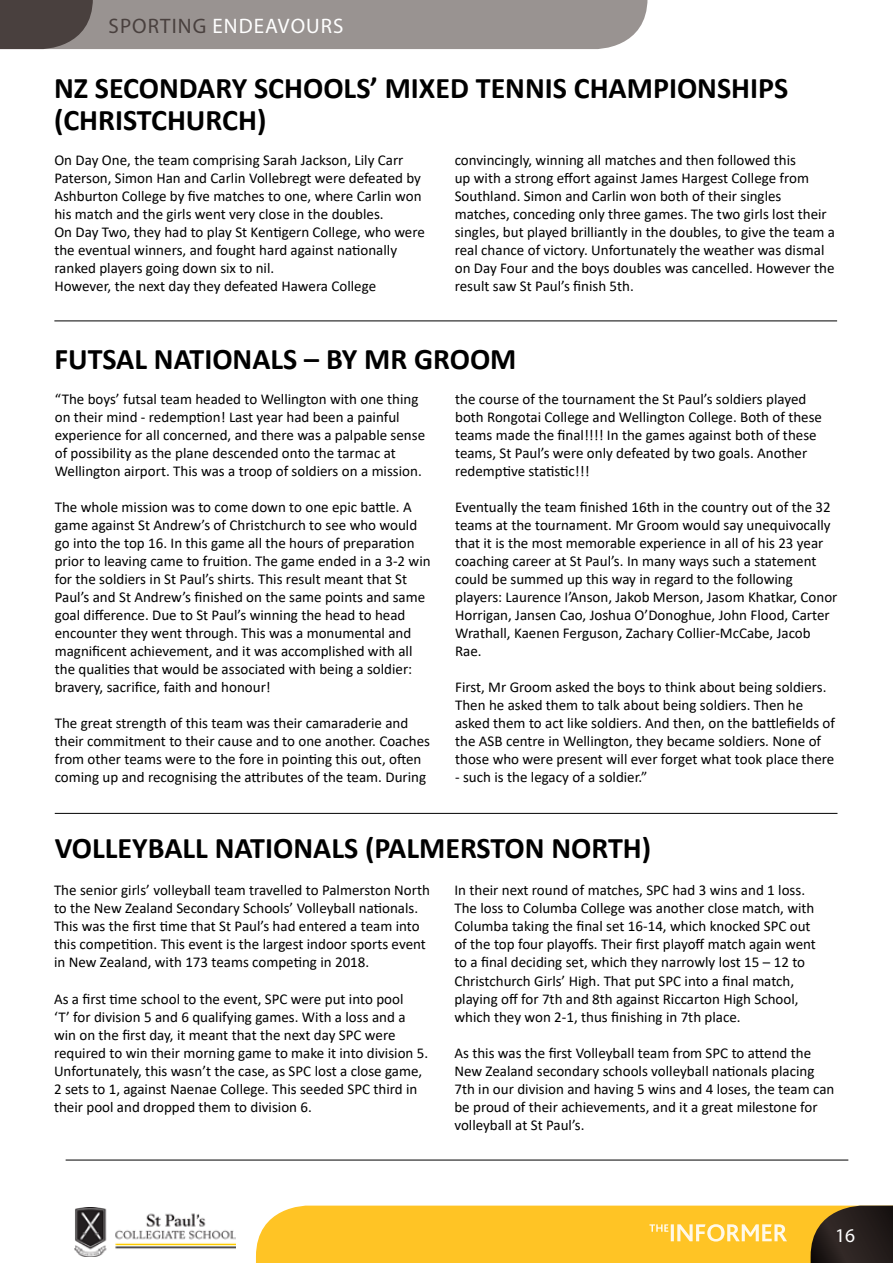
<style>
.page{position:relative;width:893px;height:1263px;background:#fff}
.page>*{position:absolute;margin:0;border:0;box-sizing:border-box;transform-origin:0 0}
.t1{font:700 30px/31.5px "Calibri";color:#000}
.t2{font:21px "Myriad Pro";letter-spacing:.05em;color:#fff}
.t3{font:19.5px "Myriad Pro";color:#fff}
.t4{font:15px/18px "Calibri";color:#000}
.s1{color:#49403e}
</style>
<div class="page">
<svg style="left:0;top:0;width:647px;height:49px;background:#908a88"></svg>
<img style="left:74px;top:1207px;width:161px;height:49px">
<svg style="left:256px;top:1205px;width:637px;height:58px;background:#e6b32e"></svg>
<hr style="left:66px;top:1160px;width:782px;height:1px;background:#000">
<hr style="left:54px;top:320px;width:783px;height:1px;background:#000">
<hr style="left:55px;top:813px;width:782px;height:1px;background:#000">
<h2 class="t2" style="left:109px;top:13px;width:236px"><span class="s1">SPORTING</span> ENDEAVOURS</h2>
<h1 class="t1" style="left:54px;top:72px;width:736px">NZ SECONDARY SCHOOLS’ MIXED TENNIS CHAMPIONSHIPS (CHRISTCHURCH)</h1>
<p class="t4" style="left:54px;top:151px;width:372px">On Day One, the team comprising Sarah Jackson, Lily Carr Paterson, Simon Han and Carlin Vollebregt were defeated by Ashburton College by five matches to one, where Carlin won his match and the girls went very close in the doubles.<br>On Day Two, they had to play St Kentigern College, who were the eventual winners, and fought hard against nationally ranked players going down six to nil.<br>However, the next day they defeated Hawera College</p>
<p class="t4" style="left:455px;top:151px;width:382px">convincingly, winning all matches and then followed this<br>up with a strong effort against James Hargest College from Southland. Simon and Carlin won both of their singles matches, conceding only three games. The two girls lost their singles, but played brilliantly in the doubles, to give the team a real chance of victory. Unfortunately the weather was dismal on Day Four and the boys doubles was cancelled. However the result saw St Paul’s finish 5th.</p>
<h1 class="t1" style="left:54px;top:343px;width:464px">FUTSAL NATIONALS – BY MR GROOM</h1>
<p class="t4" style="left:55px;top:390px;width:372px">“The boys’ futsal team headed to Wellington with one thing on their mind - redemption! Last year had been a painful experience for all concerned, and there was a palpable sense of possibility as the plane descended onto the tarmac at Wellington airport. This was a troop of soldiers on a mission.</p>
<p class="t4" style="left:55px;top:498px;width:377px">The whole mission was to come down to one epic battle. A game against St Andrew’s of Christchurch to see who would go into the top 16. In this game all the hours of preparation prior to leaving came to fruition. The game ended in a 3-2 win for the soldiers in St Paul’s shirts. This result meant that St Paul’s and St Andrew’s finished on the same points and same goal difference. Due to St Paul’s winning the head to head encounter they went through. This was a monumental and magnificent achievement, and it was accomplished with all the qualities that would be associated with being a soldier: bravery, sacrifice, faith and honour!</p>
<p class="t4" style="left:55px;top:714px;width:377px">The great strength of this team was their camaraderie and their commitment to their cause and to one another. Coaches from other teams were to the fore in pointing this out, often coming up and recognising the attributes of the team. During</p>
<p class="t4" style="left:455px;top:390px;width:368px">the course of the tournament the St Paul’s soldiers played both Rongotai College and Wellington College. Both of these teams made the final!!!! In the games against both of these teams, St Paul’s were only defeated by two goals. Another redemptive statistic!!!</p>
<p class="t4" style="left:455px;top:498px;width:384px">Eventually the team finished 16th in the country out of the 32 teams at the tournament. Mr Groom would say unequivocally that it is the most memorable experience in all of his 23 year coaching career at St Paul’s. In many ways such a statement could be summed up this way in regard to the following players: Laurence I’Anson, Jakob Merson, Jasom Khatkar, Conor Horrigan, Jansen Cao, Joshua O’Donoghue, John Flood, Carter Wrathall, Kaenen Ferguson, Zachary Collier-McCabe, Jacob Rae.</p>
<p class="t4" style="left:455px;top:678px;width:381px">First, Mr Groom asked the boys to think about being soldiers.<br>Then he asked them to talk about being soldiers. Then he asked them to act like soldiers. And then, on the battlefields of the ASB centre in Wellington, they became soldiers. None of those who were present will ever forget what took place there</p>
<p class="t4" style="left:455px;top:768px;width:194px">- such is the legacy of a soldier.”</p>
<h1 class="t1" style="left:55px;top:832px;width:598px">VOLLEYBALL NATIONALS (PALMERSTON NORTH)</h1>
<p class="t4" style="left:54px;top:881px;width:377px">The senior girls’ volleyball team travelled to Palmerston North to the New Zealand Secondary Schools’ Volleyball nationals.<br>This was the first time that St Paul’s had entered a team into this competition. This event is the largest indoor sports event in New Zealand, with 173 teams competing in 2018.</p>
<p class="t4" style="left:54px;top:989px;width:376px">As a first time school to the event, SPC were put into pool<br>‘T’ for division 5 and 6 qualifying games. With a loss and a win on the first day, it meant that the next day SPC were required to win their morning game to make it into division 5.<br>Unfortunately, this wasn’t the case, as SPC lost a close game, 2 sets to 1, against Naenae College. This seeded SPC third in their pool and dropped them to division 6.</p>
<p class="t4" style="left:454px;top:881px;width:363px">In their next round of matches, SPC had 3 wins and 1 loss.<br>The loss to Columba College was another close match, with Columba taking the final set 16-14, which knocked SPC out of the top four playoffs. Their first playoff match again went to a final deciding set, which they narrowly lost 15 – 12 to Christchurch Girls’ High. That put SPC into a final match, playing off for 7th and 8th against Riccarton High School, which they won 2-1, thus finishing in 7th place.</p>
<p class="t4" style="left:454px;top:1043px;width:381px">As this was the first Volleyball team from SPC to attend the New Zealand secondary schools volleyball nationals placing 7th in our division and having 5 wins and 4 loses, the team can be proud of their achievements, and it a great milestone for volleyball at St Paul’s.</p>
<h3 class="t3" style="left:835px;top:1224px;width:22px">16</h3>
</div>
